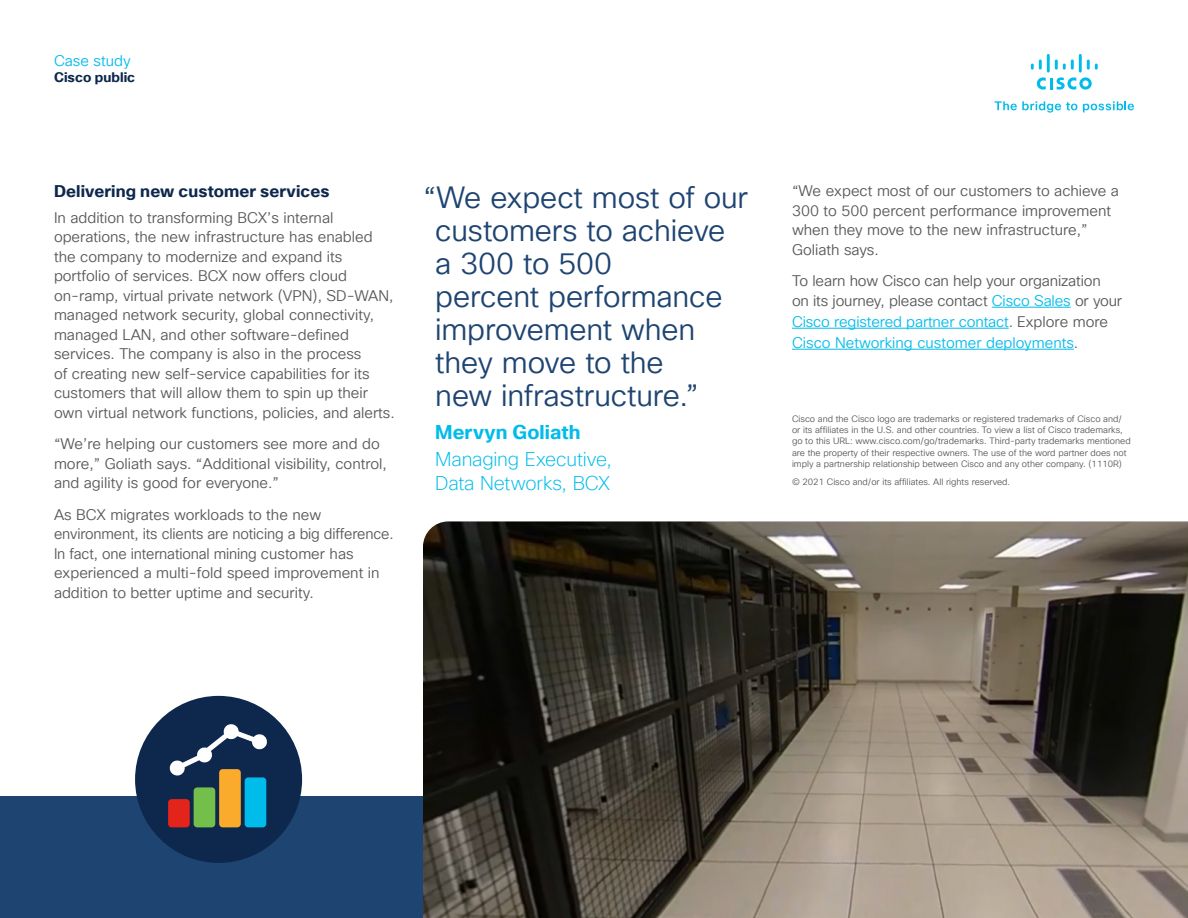
<style>
.page{position:relative;width:1188px;height:918px;background:#fff}
.page>*{position:absolute;margin:0;border:0;box-sizing:border-box;transform-origin:0 0}
.Pull_Quote_Body_colo{font:30px/33px "Cisco Sans TT Light";letter-spacing:-.005em;color:#1e4471}
.Pull_Quote_Body_colo-2{font:200 19.5px/27px "Cisco Sans TT";letter-spacing:-.01em;color:#00bceb}
.Subhead3_Indigo{font:700 16.5px "Cisco Sans TT";letter-spacing:.005em;color:#0d274d}
.Body{font:15px/19.5px "Cisco Sans TT Light";color:#57585a}
.Body-2{font:15px/21px "Cisco Sans TT Light";color:#00bceb}
.t1{font:700 13.5px "Cisco Sans TT";color:#0d274d}
.t2{font:9px/11.2px "Cisco Sans TT Light";color:#57585a}
.s1{font-weight:700}
.s2{color:#00bceb}
.s3{color:#57585a}
</style>
<div class="page">
<svg style="left:995px;top:101px;width:82px;height:12px"></svg>
<svg style="left:1083px;top:101px;width:51px;height:11px"></svg>
<svg style="left:1037px;top:77px;width:55px;height:13px"></svg>
<svg style="left:1031px;top:60px;width:11px;height:10px"></svg>
<hr style="left:1047px;top:54px;width:3px;height:19px;background:#00bceb">
<svg style="left:1055px;top:60px;width:19px;height:10px"></svg>
<hr style="left:1079px;top:54px;width:3px;height:19px;background:#00bceb">
<svg style="left:1087px;top:60px;width:11px;height:10px"></svg>
<div style="left:0;top:796px;width:487px;height:122px;background:#1e4471"></div>
<img style="left:423px;top:521px;width:765px;height:397px">
<hr style="left:992px;top:307px;width:79px;height:1px;background:#01bcec">
<hr style="left:792px;top:328px;width:217px;height:1px;background:#00bceb">
<hr style="left:792px;top:349px;width:282px;height:1px;background:#00bceb">
<div style="left:135px;top:696px;width:167px;height:167px;background:#0d274d;border-radius:50%"></div>
<div style="left:168px;top:799px;width:22px;height:28px;background:#e3241b;border-radius:4px"></div>
<div style="left:194px;top:787px;width:21px;height:40px;background:#74bf4b;border-radius:4px"></div>
<div style="left:219px;top:769px;width:22px;height:58px;background:#fbab2c;border-radius:4px"></div>
<div style="left:245px;top:777px;width:21px;height:50px;background:#00bceb;border-radius:4px"></div>
<svg style="left:169px;top:724px;width:98px;height:52px"></svg>
<p class="Body-2" style="left:54px;top:51px;width:78px">Case study</p>
<p class="t1" style="left:54px;top:69px;width:83px">Cisco public</p>
<p class="Subhead3_Indigo" style="left:54px;top:181px;width:277px">Delivering new customer services</p>
<p class="Body" style="left:54px;top:208px;width:342px">In addition to transforming BCX’s internal operations, the new infrastructure has enabled the company to modernize and expand its portfolio of services. BCX now offers cloud on-ramp, virtual private network (VPN), SD-WAN, managed network security, global connectivity, managed LAN, and other software-defined services. The company is also in the process<br>of creating new self-service capabilities for its customers that will allow them to spin up their own virtual network functions, policies, and alerts.</p>
<p class="Body" style="left:54px;top:435px;width:334px">“We’re helping our customers see more and do more,” Goliath says. “Additional visibility, control, and agility is good for everyone.”</p>
<p class="Body" style="left:54px;top:505px;width:341px">As BCX migrates workloads to the new environment, its clients are noticing a big difference.<br>In fact, one international mining customer has experienced a multi-fold speed improvement in addition to better uptime and security.</p>
<p class="Pull_Quote_Body_colo" style="left:423px;top:182px;width:327px">“We expect most of our</p>
<p class="Pull_Quote_Body_colo" style="left:435px;top:215px;width:292px">customers to achieve a 300 to 500<br>percent performance improvement when they move to the</p>
<p class="Pull_Quote_Body_colo" style="left:435px;top:380px;width:265px">new infrastructure.”</p>
<p class="Pull_Quote_Body_colo-2" style="left:435px;top:419px;width:178px"><span class="s1">Mervyn Goliath<br></span>Managing Executive,</p>
<p class="Pull_Quote_Body_colo-2" style="left:435px;top:470px;width:176px">Data Networks, BCX</p>
<p class="Body" style="left:792px;top:182px;width:329px">“We expect most of our customers to achieve a 300 to 500 percent performance improvement when they move to the new infrastructure,” Goliath says.</p>
<p class="Body" style="left:792px;top:272px;width:332px">To learn how Cisco can help your organization<br>on its journey, please contact <span class="s2">Cisco Sales</span> or your</p>
<p class="Body-2" style="left:792px;top:311px;width:318px">Cisco registered partner contact<span class="s3">. Explore more<br></span>Cisco Networking customer deployments<span class="s3">.</span></p>
<p class="t2" style="left:792px;top:413px;width:340px">Cisco and the Cisco logo are trademarks or registered trademarks of Cisco and/ or its affiliates in the U.S. and other countries. To view a list of Cisco trademarks, go to this URL: www.cisco.com/go/trademarks. Third-party trademarks mentioned are the property of their respective owners. The use of the word partner does not imply a partnership relationship between Cisco and any other company. (1110R)</p>
<p class="t2" style="left:792px;top:476px;width:220px">© 2021 Cisco and/or its affiliates. All rights reserved.</p>
</div>
